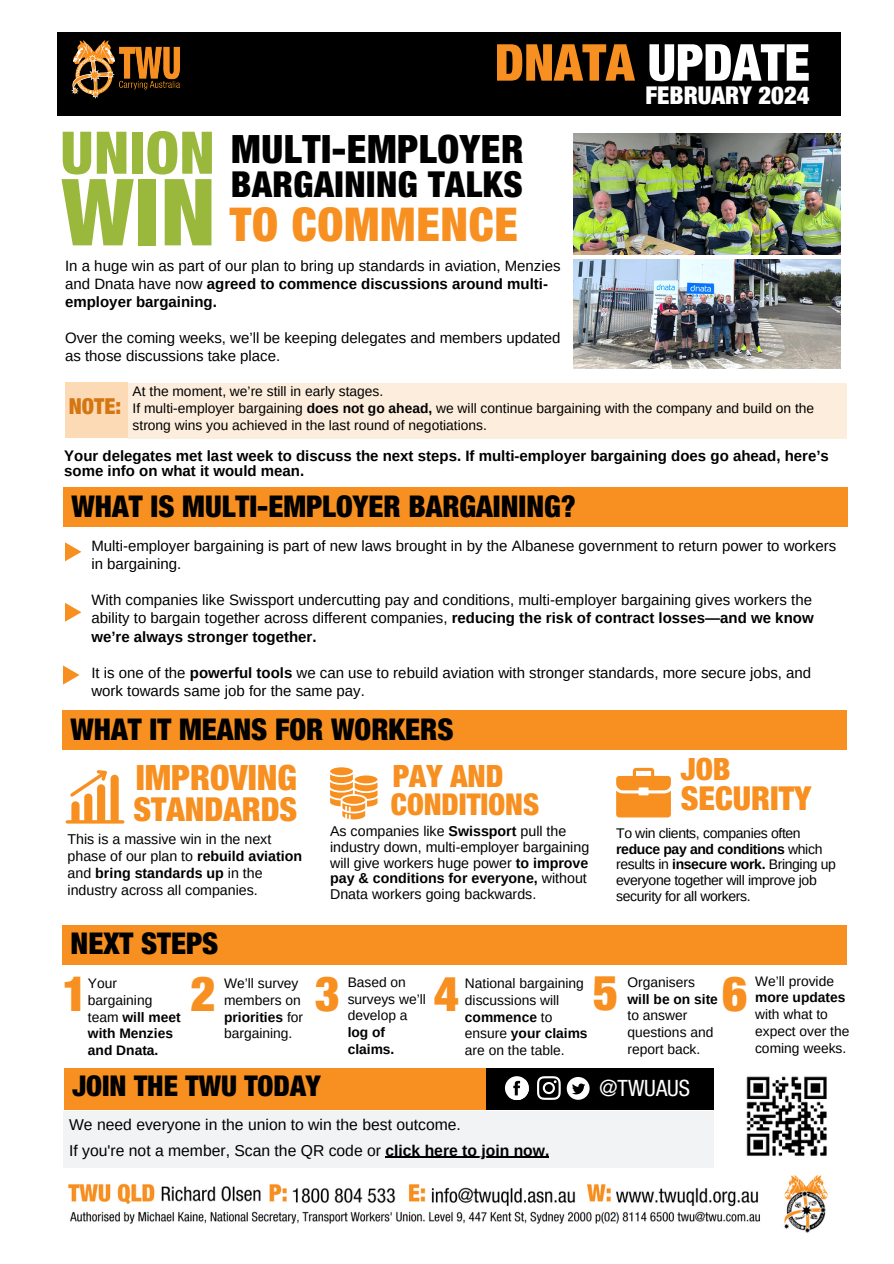
<style>
.page{position:relative;width:894px;height:1264px;background:#fff}
.page>*{position:absolute;margin:0;border:0;box-sizing:border-box;transform-origin:0 0}
.t1{font:900 condensed 92.7px "Helvetica Neue LT Std";color:#99b83c}
.t2{font:900 condensed 58.8px "Helvetica Neue LT Std";letter-spacing:.015em;color:#99b83c}
.t3{font:900 condensed 50.85px "Helvetica Neue LT Std";color:#fff}
.t4{font:900 condensed 48.45px "Helvetica Neue LT Std";color:#f79020}
.t5{font:900 condensed 46.65px "Helvetica Neue LT Std";letter-spacing:.015em;color:#f79020}
.t6{font:900 condensed 39.15px "Helvetica Neue LT Std";letter-spacing:.015em;color:#000}
.t7{font:900 condensed 35.85px "Helvetica Neue LT Std";letter-spacing:.015em;color:#000}
.t8{font:900 condensed 34.95px "Helvetica Neue LT Std";color:#f79020}
.t9{font:900 condensed 33px "Helvetica Neue LT Std";color:#f79020}
.t10{font:900 condensed 30.75px "Helvetica Neue LT Std";color:#f79020}
.t11{font:900 condensed 30.15px "Helvetica Neue LT Std";color:#f79020}
.t12{font:900 condensed 30px "Helvetica Neue LT Std";color:#000}
.t13{font:900 condensed 28.65px "Helvetica Neue LT Std";color:#000}
.t14{font:900 condensed 24.6px "Helvetica Neue LT Std";color:#fff}
.t15{font:condensed 22.5px "Helvetica Neue LT Std";color:#fff}
.t16{font:900 condensed 22.05px "Helvetica Neue LT Std";color:#d47611}
.t17{font:15.75px "Arimo";color:#000}
.t18{font:15px/18px "Arimo";color:#000}
.t19{font:700 15px/14.7px "Arimo";color:#000}
.t20{font:14.25px/15.8px "Arimo";color:#000}
.t21{font:13.95px/15.8px "Arimo";letter-spacing:-.025em;color:#000}
.t22{font:13.8px/16.8px "Arimo";color:#000}
.t23{font:700 13.8px/16.8px "Arimo";color:#000}
.s1{color:#f79020}
.s2{font-weight:700}
.s3{font-weight:400}
</style>
<div class="page">
<img style="left:746px;top:1076px;width:81px;height:80px">
<div style="left:57px;top:32px;width:783px;height:83px;background:#000"></div>
<img style="left:72px;top:41px;width:108px;height:57px">
<img style="left:573px;top:259px;width:267px;height:110px">
<div style="left:128px;top:383px;width:718px;height:55px;background:#fdeddc"></div>
<div style="left:63px;top:487px;width:784px;height:39px;background:#f79020"></div>
<svg style="left:65px;top:542px;width:16px;height:19px"></svg>
<svg style="left:65px;top:602px;width:16px;height:20px"></svg>
<div style="left:62px;top:710px;width:784px;height:39px;background:#f79020"></div>
<svg style="left:66px;top:770px;width:58px;height:53px"></svg>
<div style="left:330px;top:767px;width:23px;height:8px;background:#f79020;border-radius:50%"></div>
<svg style="left:330px;top:774px;width:47px;height:45px"></svg>
<svg style="left:616px;top:767px;width:54px;height:50px"></svg>
<div style="left:62px;top:924px;width:784px;height:40px;background:#f79020"></div>
<div style="left:63px;top:1110px;width:651px;height:57px;background:#f1f3f4"></div>
<div style="left:64px;top:1067px;width:617px;height:42px;background:#f79020"></div>
<div style="left:486px;top:1068px;width:227px;height:41px;background:#000"></div>
<svg style="left:505px;top:1076px;width:23px;height:23px"></svg>
<svg style="left:508px;top:1079px;width:21px;height:21px"></svg>
<svg style="left:566px;top:1077px;width:23px;height:22px"></svg>
<svg style="left:537px;top:1076px;width:23px;height:23px"></svg>
<svg style="left:63px;top:665px;width:17px;height:19px"></svg>
<img style="left:573px;top:133px;width:266px;height:121px">
<hr style="left:385px;top:1156px;width:164px;height:1px;background:#000">
<div style="left:65px;top:382px;width:63px;height:55px;background:#fcdab5"></div>
<img style="left:68px;top:1175px;width:760px;height:58px">
<h1 class="t3" style="left:494px;top:44px;width:316px"><span class="s1">DNATA</span> UPDATE</h1>
<h4 class="t14" style="left:645px;top:86px;width:166px">FEBRUARY 2024</h4>
<p class="t2" style="left:61px;top:132px;width:155px">UNION</p>
<h3 class="t6" style="left:231px;top:135px;width:294px">MULTI-EMPLOYER</h3>
<p class="t7" style="left:231px;top:172px;width:293px">BARGAINING TALKS</p>
<p class="t1" style="left:61px;top:179px;width:155px">WIN</p>
<p class="t5" style="left:230px;top:207px;width:289px">TO COMMENCE</p>
<p class="t18" style="left:65px;top:257px;width:497px">In a huge win as part of our plan to bring up standards in aviation, Menzies and Dnata have now <span class="s2">agreed to commence discussions around multi&shy;employer bargaining.</span></p>
<h2 class="t18" style="left:65px;top:329px;width:497px">Over the coming weeks, we’ll be keeping delegates and members updated as those discussions take place.</h2>
<p class="t22" style="left:133px;top:383px;width:252px">At the moment, we’re still in early stages.</p>
<p class="t22" style="left:133px;top:400px;width:682px">If multi-employer bargaining <span class="s2">does not go ahead,</span> we will continue bargaining with the company and build on the strong wins you achieved in the last round of negotiations.</p>
<p class="t16" style="left:69px;top:398px;width:54px">NOTE:</p>
<p class="t19" style="left:64px;top:448px;width:766px">Your delegates met last week to discuss the next steps. If multi-employer bargaining does go ahead, here’s some info on what it would mean.</p>
<p class="t12" style="left:72px;top:495px;width:505px">WHAT IS MULTI-EMPLOYER BARGAINING?</p>
<p class="t18" style="left:91px;top:537px;width:746px">Multi-employer bargaining is part of new laws brought in by the Albanese government to return power to workers in bargaining.</p>
<p class="t18" style="left:91px;top:591px;width:723px;text-align:justify">With companies like Swissport undercutting pay and conditions, multi-employer bargaining gives workers the ability to bargain together across different companies, <span class="s2">reducing the risk of contract losses—and we know we’re always stronger together.</span></p>
<h6 class="t18" style="left:91px;top:663px;width:721px">It is one of the <span class="s2">powerful tools</span> we can use to rebuild aviation with stronger standards, more secure jobs, and work towards same job for the same pay.</h6>
<p class="t12" style="left:71px;top:718px;width:384px">WHAT IT MEANS FOR WORKERS</p>
<p class="t8" style="left:136px;top:764px;width:163px">IMPROVING</p>
<p class="t9" style="left:133px;top:797px;width:165px">STANDARDS</p>
<h5 class="t10" style="left:680px;top:758px;width:51px">JOB</h5>
<h6 class="t10" style="left:392px;top:765px;width:112px">PAY AND</h6>
<h5 class="t11" style="left:391px;top:793px;width:150px">CONDITIONS</h5>
<p class="t9" style="left:680px;top:786px;width:132px">SECURITY</p>
<p class="t20" style="left:67px;top:830px;width:236px;line-height:16.8px">This is a massive win in the next phase of our plan to <span class="s2">rebuild aviation </span>and <span class="s2">bring standards up</span> in the industry across all companies.</p>
<h6 class="t20" style="left:330px;top:823px;width:260px">As companies like <span class="s2">Swissport</span> pull the industry down, multi-employer bargaining will give workers huge power <span class="s2">to improve pay &amp; conditions for everyone,</span> without Dnata workers going backwards.</h6>
<p class="t21" style="left:616px;top:825px;width:221px">To win clients, companies often <span class="s2">reduce pay and conditions</span> which results in <span class="s2">insecure work.</span> Bringing up everyone together will improve job security for all workers.</p>
<h6 class="t12" style="left:71px;top:932px;width:149px">NEXT STEPS</h6>
<p class="t4" style="left:62px;top:976px;width:27px">1</p>
<p class="t23" style="left:88px;top:974px;width:94px"><span class="s3">Your bargaining team</span> will meet with Menzies and Dnata.</p>
<h6 class="t22" style="left:465px;top:974px;width:124px">National bargaining discussions will <span class="s2">commence</span> to ensure <span class="s2">your claims </span>are on the table.</h6>
<h5 class="t22" style="left:627px;top:973px;width:92px">Organisers <span class="s2">will be on site </span>to answer questions and report back.</h5>
<p class="t22" style="left:754px;top:972px;width:96px">We’ll provide <span class="s2">more updates </span>with what to expect over the coming weeks.</p>
<p class="t4" style="left:190px;top:976px;width:27px">2</p>
<p class="t22" style="left:224px;top:974px;width:80px">We’ll survey members on <span class="s2">priorities</span> for bargaining.</p>
<p class="t4" style="left:314px;top:976px;width:27px">3</p>
<p class="t22" style="left:347px;top:973px;width:80px">Based on surveys we’ll develop a <span class="s2">log of claims.</span></p>
<p class="t4" style="left:434px;top:976px;width:27px">4</p>
<p class="t4" style="left:593px;top:975px;width:27px">5</p>
<h6 class="t4" style="left:722px;top:976px;width:27px">6</h6>
<p class="t13" style="left:72px;top:1075px;width:250px">JOIN THE TWU TODAY</p>
<h6 class="t17" style="left:69px;top:1115px;width:393px">We need everyone in the union to win the best outcome.</h6>
<p class="t17" style="left:69px;top:1141px;width:481px">If you're not a member, Scan the QR code or <span class="s2">click here to join now.</span></p>
<h4 class="t15" style="left:599px;top:1080px;width:92px">@TWUAUS</h4>
</div>
